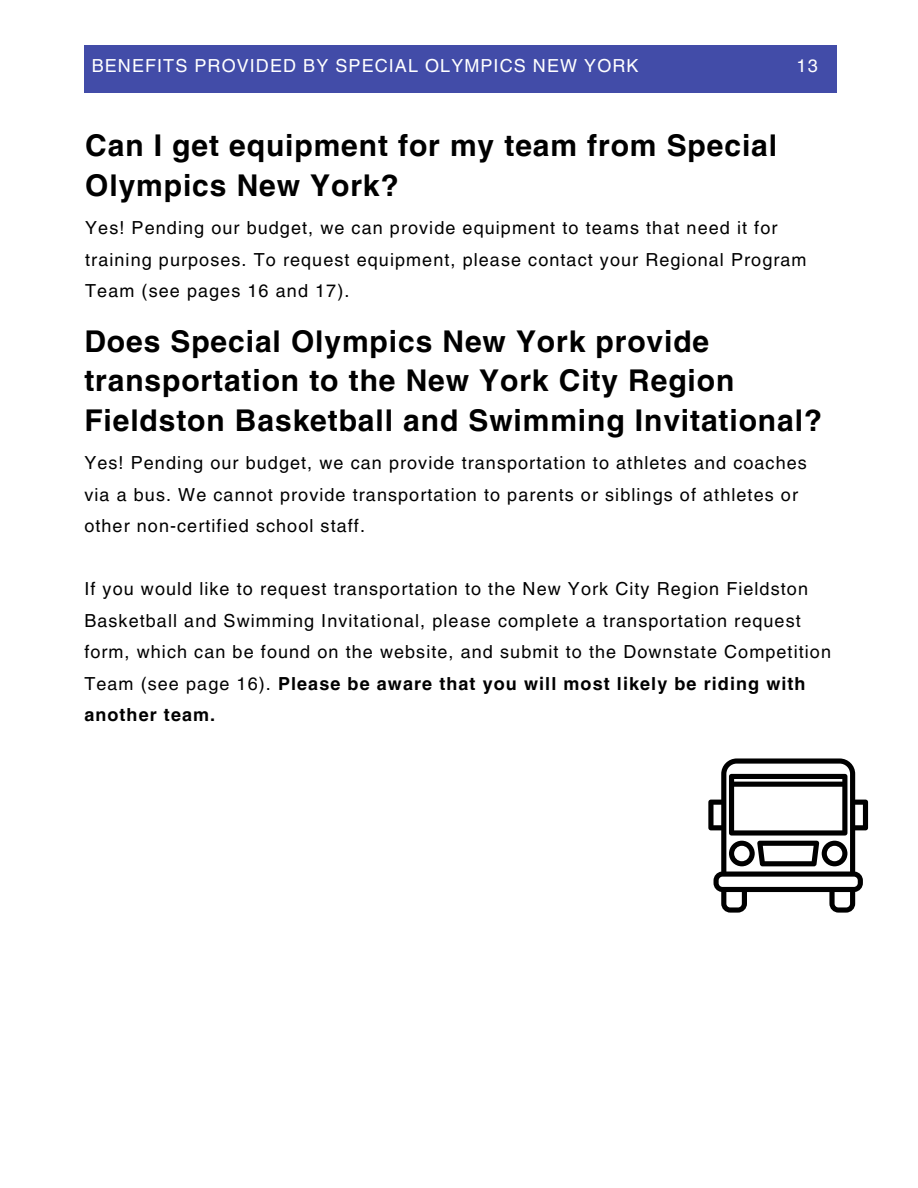
<style>
.page{position:relative;width:918px;height:1188px;background:#fff}
.page>*{position:absolute;margin:0;border:0;box-sizing:border-box;transform-origin:0 0}
.t1{font:700 30px/39.3px "Helvetica LT Pro";letter-spacing:.03em;color:#000}
.t2{font:18px/31.5px "Helvetica LT Pro";letter-spacing:.06em;color:#000}
.t3{font:18px "Helvetica LT Pro";letter-spacing:.06em;color:#fff}
.s1{font-weight:700}
</style>
<div class="page">
<div style="left:84px;top:45px;width:753px;height:48px;background:#424ca8"></div>
<svg style="left:708px;top:758px;width:160px;height:155px"></svg>
<p class="t3" style="left:92px;top:59px;width:548px">BENEFITS PROVIDED BY SPECIAL OLYMPICS NEW YORK</p>
<p class="t3" style="left:797px;top:59px;width:23px">13</p>
<h1 class="t1" style="left:85px;top:129px;width:693px">Can I get equipment for my team from Special<br>Olympics New York?</h1>
<p class="t2" style="left:85px;top:214px;width:723px">Yes! Pending our budget, we can provide equipment to teams that need it for training purposes. To request equipment, please contact your Regional Program<br>Team (see pages 16 and 17).</p>
<h1 class="t1" style="left:84px;top:325px;width:739px">Does Special Olympics New York provide transportation to the New York City Region<br>Fieldston Basketball and Swimming Invitational?</h1>
<p class="t2" style="left:84px;top:449px;width:724px">Yes! Pending our budget, we can provide transportation to athletes and coaches via a bus. We cannot provide transportation to parents or siblings of athletes or other non-certified school staff.</p>
<p class="t2" style="left:84px;top:575px;width:748px">If you would like to request transportation to the New York City Region Fieldston Basketball and Swimming Invitational, please complete a transportation request form, which can be found on the website, and submit to the Downstate Competition Team (see page 16). <span class="s1">Please be aware that you will most likely be riding with another team.</span></p>
</div>
